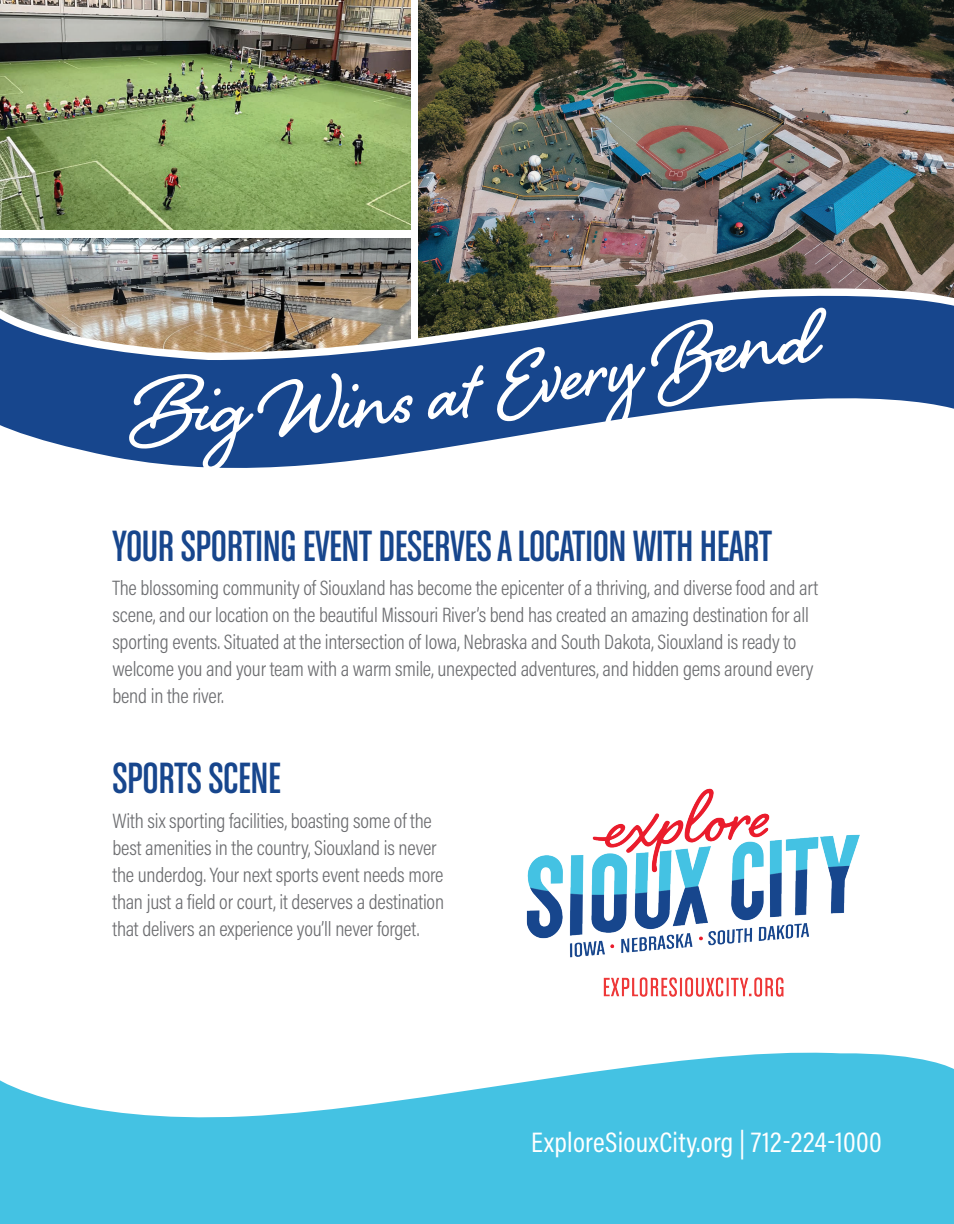
<style>
.page{position:relative;width:954px;height:1224px;background:#fff}
.page>*{position:absolute;margin:0;border:0;box-sizing:border-box;transform-origin:0 0}
.t1{font:700 100.8px "Shelby";color:#fff;scale:1.04 1}
.Subhead{font:46.5px "Chalet Comprime Cologne Eighty";letter-spacing:-.01em;color:#17468d}
.Subhead-2{font:28.5px "Acumin Pro Cond";letter-spacing:.01em;color:#fff}
.Body_Copy{font:300 21px/27px "Acumin Pro Cond";letter-spacing:-.01em;color:#6c6d70}
</style>
<div class="page">
<svg style="left:0;top:1052px;width:954px;height:172px;fill:#44c2e3"></svg>
<img style="left:526px;top:788px;width:334px;height:209px">
<img style="left:418px;top:0;width:536px;height:273px">
<img style="left:0;top:0;width:411px;height:230px">
<img style="left:0;top:238px;width:411px;height:35px">
<svg style="left:0;top:273px;width:954px;height:187px"></svg>
<div style="left:128px;top:367px;width:287px;height:101px;background:#17468d"></div>
<div style="left:426px;top:346px;width:169px;height:77px;background:#17468d"></div>
<div style="left:737px;top:308px;width:90px;height:61px;background:#17468d"></div>
<h1 class="t1" style="left:571px;top:303px;width:153px;rotate:-10deg">ry Be</h1>
<p class="Subhead" style="left:112px;top:520px;width:661px">YOUR SPORTING EVENT DESERVES A LOCATION WITH HEART</p>
<p class="Body_Copy" style="left:112px;top:574px;width:707px">The blossoming community of Siouxland has become the epicenter of a thriving, and diverse food and art scene, and our location on the beautiful Missouri River’s bend has created an amazing destination for all sporting events. Situated at the intersection of Iowa, Nebraska and South Dakota, Siouxland is ready to welcome you and your team with a warm smile, unexpected adventures, and hidden gems around every bend in the river.</p>
<p class="Subhead" style="left:112px;top:753px;width:170px">SPORTS SCENE</p>
<p class="Body_Copy" style="left:112px;top:807px;width:333px">With six sporting facilities, boasting some of the best amenities in the country, Siouxland is never the underdog. Your next sports event needs more than just a field or court, it deserves a destination that delivers an experience you’ll never forget.</p>
<p class="Subhead-2" style="left:531px;top:1124px;width:352px">ExploreSiouxCity.org | 712-224-1000</p>
</div>
